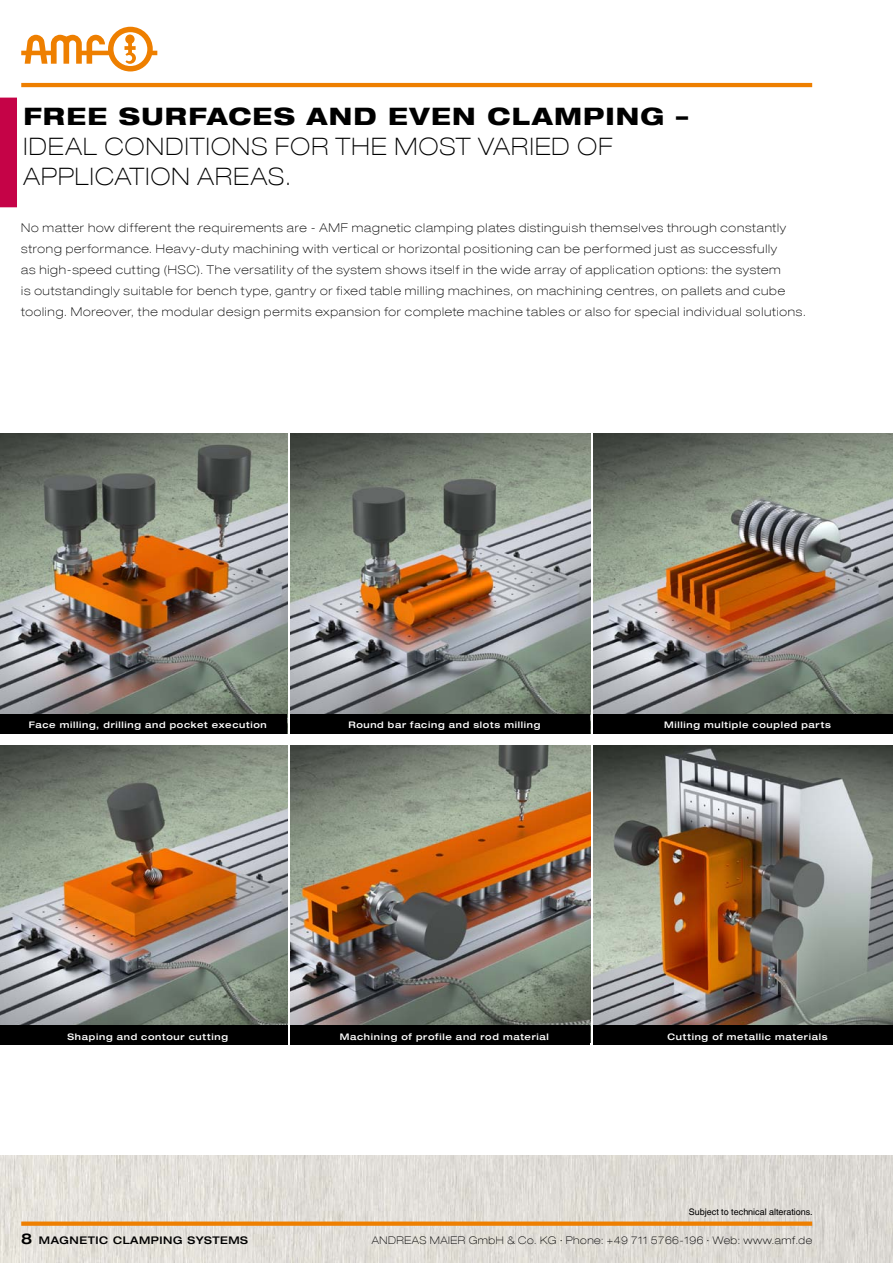
<style>
.page{position:relative;width:893px;height:1263px;background:#fff}
.page>*{position:absolute;margin:0;border:0;box-sizing:border-box;transform-origin:0 0}
.t1{font:100 expanded 24px "Helvetica Neue LT Com";color:#000}
.t2{font:800 expanded 24px "Helvetica Neue LT Com";letter-spacing:.055em;color:#000}
.t3{font:100 expanded 12px/21px "Helvetica Neue LT Com";letter-spacing:.065em;color:#000}
.t4{font:100 expanded 10.5px "Helvetica Neue LT Com";letter-spacing:.05em;color:#000}
.t5{font:500 expanded 10.5px "Helvetica Neue LT Com";letter-spacing:.05em;color:#000}
.t6{font:500 expanded 9px "Helvetica Neue LT Com";letter-spacing:.075em;color:#fff}
.t7{font:9px "Helvetica World";color:#000}
.s1{font-size:15px}
</style>
<div class="page">
<img style="left:0;top:1155px;width:892px;height:108px">
<hr style="left:21px;top:83px;width:791px;height:4px;background:#ee7f00">
<svg style="left:21px;top:27px;width:136px;height:44px"></svg>
<div style="left:0;top:98px;width:17px;height:109px;background:#c50347"></div>
<div style="left:21px;top:1221px;width:791px;height:5px;background:#ee7f00"></div>
<img style="left:290px;top:434px;width:300px;height:280px">
<img style="left:290px;top:745px;width:300px;height:280px">
<img style="left:593px;top:434px;width:300px;height:280px">
<img style="left:593px;top:745px;width:300px;height:280px">
<img style="left:0;top:434px;width:287px;height:280px">
<img style="left:0;top:745px;width:287px;height:280px">
<div style="left:593px;top:714px;width:300px;height:19px;background:#000"></div>
<div style="left:593px;top:1025px;width:300px;height:20px;background:#000"></div>
<div style="left:290px;top:714px;width:300px;height:19px;background:#000"></div>
<div style="left:290px;top:1025px;width:300px;height:20px;background:#000"></div>
<div style="left:0;top:714px;width:287px;height:19px;background:#000"></div>
<div style="left:0;top:1025px;width:287px;height:20px;background:#000"></div>
<h1 class="t2" style="left:23px;top:101px;width:187px">FREE SURFAC</h1>
<h1 class="t2" style="left:253px;top:101px;width:437px">ES AND EVEN CLAM PING –</h1>
<h1 class="t1" style="left:23px;top:132px;width:16px">ideal</h1>
<h1 class="t1" style="left:105px;top:132px;width:18px">conditions</h1>
<h1 class="t1" style="left:275px;top:132px;width:18px">for</h1>
<h1 class="t1" style="left:336px;top:132px;width:18px">the</h1>
<h1 class="t1" style="left:394px;top:132px;width:20px">most</h1>
<h1 class="t1" style="left:478px;top:132px;width:32px">varied</h1>
<h1 class="t1" style="left:578px;top:132px;width:19px">of</h1>
<h1 class="t1" style="left:23px;top:162px;width:17px">application</h1>
<h1 class="t1" style="left:198px;top:162px;width:19px">areas</h1>
<h1 class="t1" style="left:285px;top:162px;width:7px">.</h1>
<p class="t3" style="left:21px;top:217px;width:786px">No matter how different the requirements are - AMF magnetic clamping plates distinguish themselves through constantly strong performance. Heavy-duty machining with vertical or horizontal positioning can be performed just as successfully<br>as high-speed cutting (HSC). The versatility of the system shows itself in the wide array of application options: the system<br>is outstandingly suitable for bench type, gantry or fixed table milling machines, on machining centres, on pallets and cube tooling. Moreover, the modular design permits expansion for complete machine tables or also for special individual solutions.</p>
<p class="t6" style="left:29px;top:719px;width:240px">Face milling, drilling and pocket execution</p>
<p class="t6" style="left:348px;top:719px;width:193px">Round bar facing and slots milling</p>
<p class="t6" style="left:664px;top:719px;width:168px">Milling multiple coupled parts</p>
<p class="t6" style="left:68px;top:1030px;width:162px">Shaping and contour cutting</p>
<p class="t6" style="left:340px;top:1030px;width:211px">Machining of profile and rod material</p>
<p class="t6" style="left:667px;top:1030px;width:162px">Cutting of metallic materials</p>
<p class="t7" style="left:689px;top:1207px;width:125px">Subject to technical alterations.</p>
<p class="t5" style="left:21px;top:1233px;width:228px"><span class="s1">8</span> Magnetic clamping systems</p>
<p class="t4" style="left:372px;top:1233px;width:442px">ANDREAS MAIER GmbH &amp; Co. KG ∙ Phone: +49 711 5766-196 ∙ Web: www.amf.de</p>
</div>
